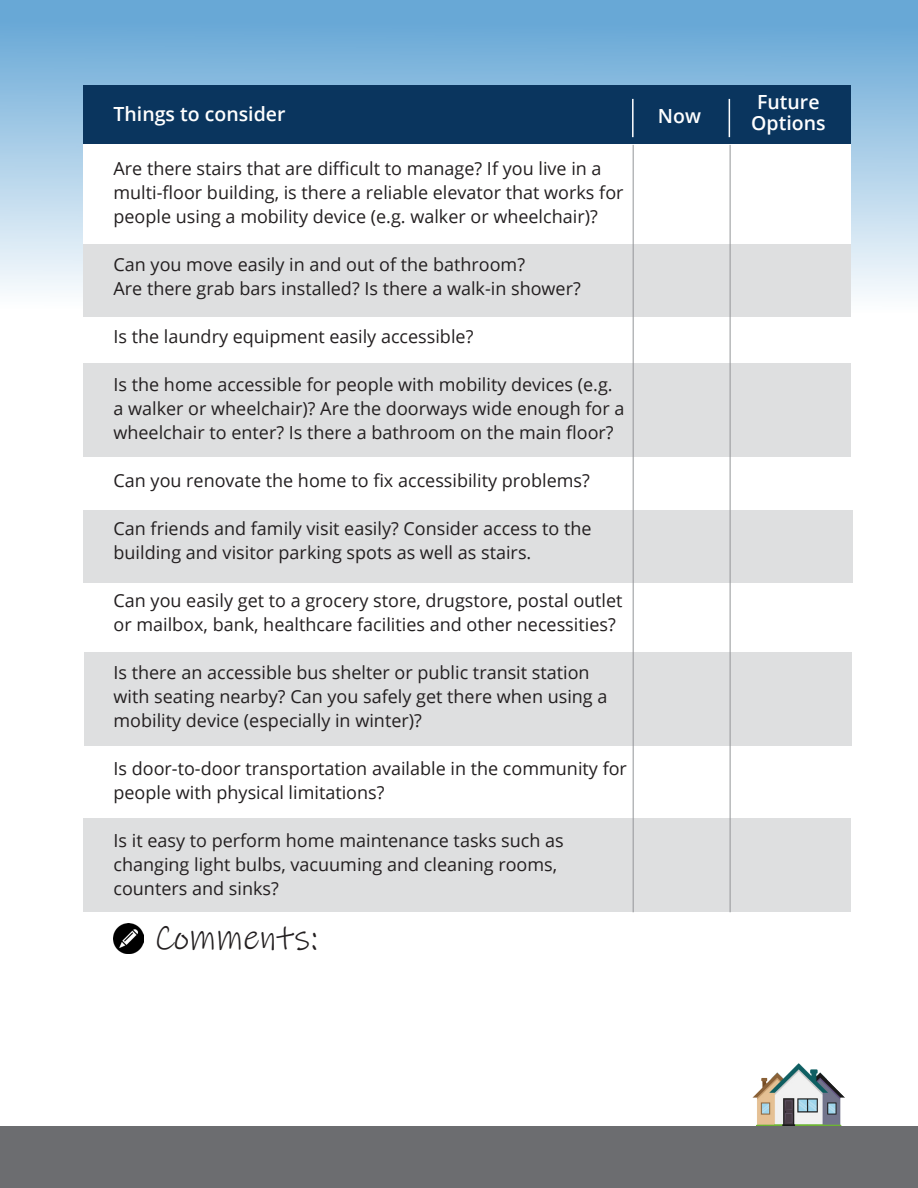
<style>
.page{position:relative;width:918px;height:1188px;background:#fff}
.page>*{position:absolute;margin:0;border:0;box-sizing:border-box;transform-origin:0 0}
.t1{font:36px "Ink Free";color:#231f20}
.t2{font:600 19.5px "Open Sans";color:#fff}
.t3{font:18px/24px "Open Sans";color:#231f20}
</style>
<div class="page">
<div style="left:0;top:0;width:918px;height:385px;background:linear-gradient(to bottom,#63a5d5,#fff)"></div>
<div style="left:83px;top:85px;width:768px;height:60px;background:#0a355e"></div>
<div style="left:83px;top:145px;width:768px;height:844px;background:#fff"></div>
<hr style="left:632px;top:99px;width:2px;height:38px;background:#fff">
<hr style="left:729px;top:99px;width:1px;height:38px;background:#fff">
<div style="left:83px;top:244px;width:768px;height:72px;background:#dedfe0"></div>
<div style="left:83px;top:364px;width:768px;height:93px;background:#dedfe0"></div>
<div style="left:83px;top:510px;width:769px;height:73px;background:#dedfe0"></div>
<div style="left:84px;top:653px;width:768px;height:93px;background:#dedfe0"></div>
<div style="left:83px;top:818px;width:768px;height:94px;background:#dedfe0"></div>
<hr style="left:633px;top:145px;width:1px;height:767px;background:#939598">
<hr style="left:730px;top:145px;width:1px;height:767px;background:#939598">
<img style="left:114px;top:924px;width:29px;height:29px">
<img style="left:744px;top:1063px;width:112px;height:64px">
<div style="left:0;top:1127px;width:918px;height:61px;background:#6c6d70"></div>
<p class="t2" style="left:114px;top:101px;width:173px">Things to consider</p>
<p class="t2" style="left:658px;top:102px;width:45px">Now</p>
<p class="t3" style="left:114px;top:156px;width:512px">Are there stairs that are difficult to manage? If you live in a multi-floor building, is there a reliable elevator that works for people using a mobility device (e.g. walker or wheelchair)?</p>
<p class="t3" style="left:114px;top:252px;width:413px">Can you move easily in and out of the bathroom?</p>
<p class="t3" style="left:114px;top:276px;width:469px">Are there grab bars installed? Is there a walk-in shower?</p>
<p class="t3" style="left:114px;top:324px;width:361px">Is the laundry equipment easily accessible?</p>
<p class="t3" style="left:114px;top:372px;width:513px">Is the home accessible for people with mobility devices (e.g. a walker or wheelchair)? Are the doorways wide enough for a wheelchair to enter? Is there a bathroom on the main floor?</p>
<p class="t3" style="left:114px;top:468px;width:478px">Can you renovate the home to fix accessibility problems?</p>
<p class="t3" style="left:114px;top:516px;width:480px">Can friends and family visit easily? Consider access to the building and visitor parking spots as well as stairs.</p>
<p class="t3" style="left:114px;top:588px;width:511px">Can you easily get to a grocery store, drugstore, postal outlet or mailbox, bank, healthcare facilities and other necessities?</p>
<p class="t3" style="left:114px;top:660px;width:496px">Is there an accessible bus shelter or public transit station with seating nearby? Can you safely get there when using a mobility device (especially in winter)?</p>
<p class="t3" style="left:114px;top:756px;width:515px">Is door-to-door transportation available in the community for people with physical limitations?</p>
<p class="t3" style="left:114px;top:828px;width:452px">Is it easy to perform home maintenance tasks such as changing light bulbs, vacuuming and cleaning rooms, counters and sinks?</p>
<p class="t1" style="left:154px;top:916px;width:165px">Comments:</p>
<p class="t2" style="left:757px;top:89px;width:64px">Future</p>
<p class="t2" style="left:751px;top:110px;width:76px">Options</p>
</div>
